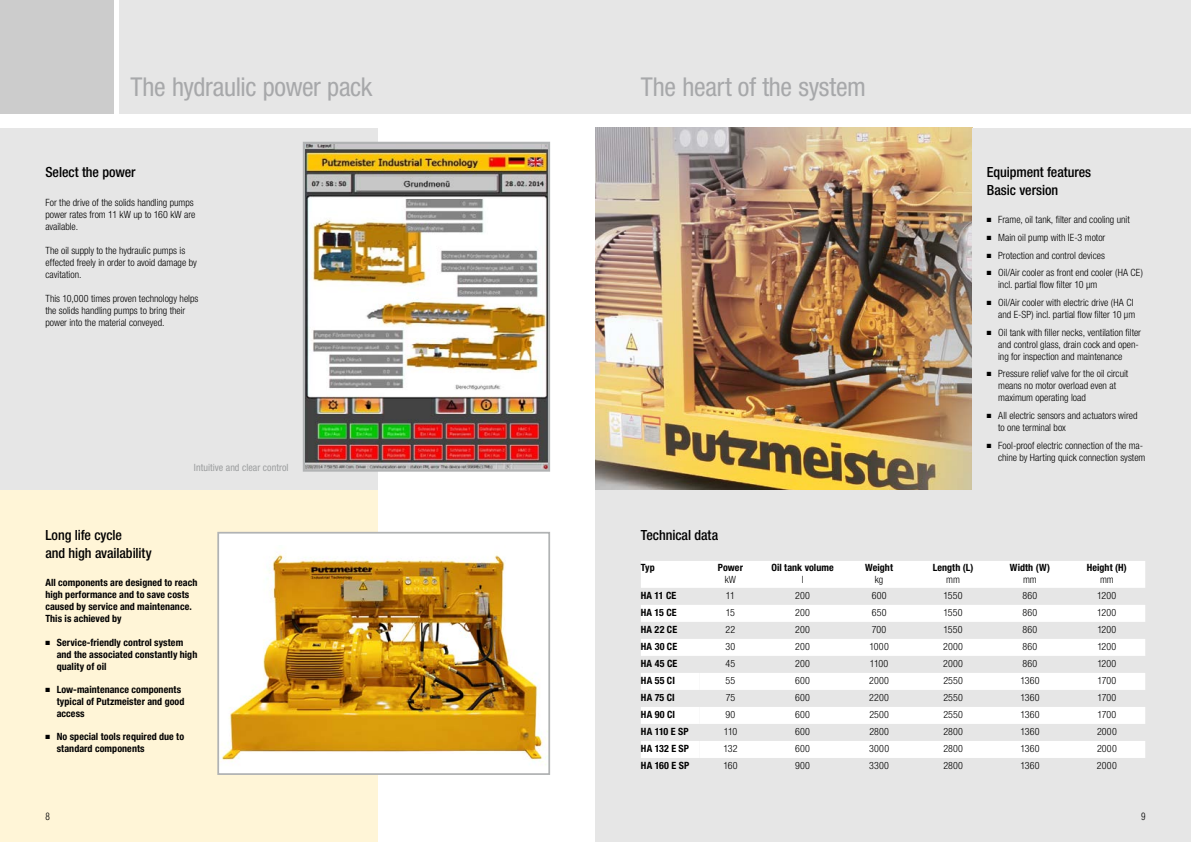
<style>
.page{position:relative;width:1191px;height:842px;background:#fff}
.page>*{position:absolute;margin:0;border:0;box-sizing:border-box;transform-origin:0 0}
.t1{font:condensed 26px "Helvetica Neue LT Pro";letter-spacing:-.015em;color:#a7a8aa}
.t2{font:500 condensed 14px/17.5px "Helvetica Neue LT Pro";letter-spacing:-.005em;color:#000}
.t3{font:300 condensed 10px/12px "Helvetica Neue LT Pro";color:#000}
.t4{font:700 condensed 10px/12px "Helvetica Neue LT Pro";letter-spacing:.005em;color:#000}
.t5{font:condensed 10px "Helvetica Neue LT Pro";letter-spacing:.005em;color:#9c9e9f}
.t6{font:300 condensed 10px "Helvetica LT Std";color:#000}
</style>
<div class="page">
<div style="left:0;top:128px;width:377px;height:362px;background:#e6e6e6"></div>
<div style="left:0;top:490px;width:377px;height:352px;background:#fff5d7"></div>
<div style="left:218px;top:533px;width:331px;height:241px;background:#fff"></div>
<img style="left:220px;top:553px;width:327px;height:212px">
<div style="left:217px;top:532px;width:333px;height:243px;border:2px solid #b1b3b4"></div>
<img style="left:595px;top:128px;width:377px;height:362px">
<div style="left:972px;top:128px;width:219px;height:362px;background:#e6e6e6"></div>
<div style="left:119px;top:0;width:1072px;height:113px;background:#e6e6e6"></div>
<div style="left:0;top:0;width:113px;height:113px;background:#ccc"></div>
<div style="left:595px;top:490px;width:596px;height:352px;background:#e6e6e6"></div>
<svg style="left:641px;top:561px;width:504px;height:197px;fill:#fff"></svg>
<svg style="left:641px;top:673px;width:58px;height:85px"></svg>
<img style="left:306px;top:145px;width:241px;height:324px">
<div style="left:303px;top:142px;width:247px;height:330px;border:2px solid #b1b3b4"></div>
<h1 class="t1" style="left:130px;top:72px;width:243px">The hydraulic power pack</h1>
<h2 class="t2" style="left:45px;top:163px;width:92px">Select the power</h2>
<p class="t3" style="left:45px;top:196px;width:152px">For the drive of the solids handling pumps power rates from 11 kW up to 160 kW are available.</p>
<p class="t3" style="left:45px;top:244px;width:153px">The oil supply to the hydraulic pumps is effected freely in order to avoid damage by cavitation.</p>
<p class="t3" style="left:45px;top:292px;width:154px">This 10,000 times proven technology helps the solids handling pumps to bring their power into the material conveyed.</p>
<p class="t5" style="left:194px;top:462px;width:96px">Intuitive and clear control</p>
<h2 class="t2" style="left:45px;top:526px;width:108px">Long life cycle<br>and high availability</h2>
<p class="t4" style="left:45px;top:576px;width:154px">All components are designed to reach high performance and to save costs caused by service and maintenance.<br>This is achieved by</p>
<p class="t4" style="left:57px;top:636px;width:142px;text-indent:-11px">■ Service-friendly control system and the associated constantly high quality of oil</p>
<p class="t4" style="left:57px;top:683px;width:129px;text-indent:-11px">■ Low-maintenance components typical of Putzmeister and good access</p>
<p class="t4" style="left:57px;top:731px;width:129px;text-indent:-11px">■ No special tools required due to standard components</p>
<h1 class="t1" style="left:641px;top:72px;width:226px">The heart of the system</h1>
<h2 class="t2" style="left:641px;top:526px;width:79px">Technical data</h2>
<p class="t4" style="left:641px;top:561px;width:15px">Typ</p>
<p class="t4" style="left:718px;top:561px;width:27px">Power</p>
<p class="t3" style="left:724px;top:573px;width:13px">kW</p>
<p class="t4" style="left:771px;top:561px;width:64px">Oil tank volume</p>
<p class="t3" style="left:801px;top:573px;width:3px">l</p>
<p class="t4" style="left:865px;top:561px;width:29px">Weight</p>
<p class="t3" style="left:875px;top:573px;width:10px">kg</p>
<h2 class="t2" style="left:986px;top:163px;width:106px">Equipment features<br>Basic version</h2>
<p class="t3" style="left:986px;top:214px;width:145px">■ Frame, oil tank, filter and cooling unit</p>
<p class="t3" style="left:986px;top:231px;width:120px">■ Main oil pump with IE-3 motor</p>
<p class="t3" style="left:986px;top:249px;width:120px">■ Protection and control devices</p>
<p class="t3" style="left:998px;top:267px;width:146px;text-indent:-11px">■ Oil/Air cooler as front end cooler (HA CE) incl. partial flow filter 10 μm</p>
<p class="t3" style="left:986px;top:296px;width:150px;text-align:right">■ Oil/Air cooler with electric drive (HA CI and E-SP) incl. partial flow filter 10 μm</p>
<p class="t3" style="left:998px;top:326px;width:144px;text-indent:-11px">■ Oil tank with filler necks, ventilation filter and control glass, drain cock and open&shy;ing for inspection and maintenance</p>
<p class="t3" style="left:998px;top:368px;width:132px;text-indent:-11px">■ Pressure relief valve for the oil circuit means no motor overload even at maximum operating load</p>
<p class="t3" style="left:998px;top:409px;width:141px;text-indent:-11px">■ All electric sensors and actuators wired to one terminal box</p>
<p class="t3" style="left:986px;top:439px;width:160px;text-align:right">■ Fool-proof electric connection of the ma&shy;chine by Harting quick connection system</p>
<p class="t4" style="left:932px;top:561px;width:42px">Length (L)</p>
<p class="t3" style="left:946px;top:573px;width:15px">mm</p>
<p class="t4" style="left:1010px;top:561px;width:42px">Width (W)</p>
<p class="t3" style="left:1023px;top:573px;width:15px">mm</p>
<p class="t4" style="left:1086px;top:561px;width:42px">Height (H)</p>
<p class="t3" style="left:1100px;top:573px;width:15px">mm</p>
<p class="t4" style="left:641px;top:589px;width:37px">HA 11 CE</p>
<p class="t3" style="left:726px;top:589px;width:10px">11</p>
<p class="t3" style="left:795px;top:589px;width:16px">200</p>
<p class="t3" style="left:871px;top:589px;width:16px">600</p>
<p class="t3" style="left:943px;top:589px;width:21px">1550</p>
<p class="t3" style="left:1022px;top:589px;width:16px">860</p>
<p class="t3" style="left:1097px;top:589px;width:21px">1200</p>
<p class="t4" style="left:641px;top:606px;width:37px">HA 15 CE</p>
<p class="t3" style="left:726px;top:606px;width:11px">15</p>
<p class="t3" style="left:795px;top:606px;width:16px">200</p>
<p class="t3" style="left:871px;top:606px;width:16px">650</p>
<p class="t3" style="left:943px;top:606px;width:21px">1550</p>
<p class="t3" style="left:1022px;top:606px;width:16px">860</p>
<p class="t3" style="left:1097px;top:606px;width:21px">1200</p>
<p class="t4" style="left:641px;top:623px;width:38px">HA 22 CE</p>
<p class="t3" style="left:725px;top:623px;width:11px">22</p>
<p class="t3" style="left:795px;top:623px;width:16px">200</p>
<p class="t3" style="left:872px;top:623px;width:16px">700</p>
<p class="t3" style="left:943px;top:623px;width:21px">1550</p>
<p class="t3" style="left:1022px;top:623px;width:16px">860</p>
<p class="t3" style="left:1097px;top:623px;width:21px">1200</p>
<p class="t4" style="left:641px;top:640px;width:38px">HA 30 CE</p>
<p class="t3" style="left:725px;top:640px;width:11px">30</p>
<p class="t3" style="left:795px;top:640px;width:16px">200</p>
<p class="t3" style="left:869px;top:640px;width:21px">1000</p>
<p class="t3" style="left:943px;top:640px;width:21px">2000</p>
<p class="t3" style="left:1022px;top:640px;width:16px">860</p>
<p class="t3" style="left:1097px;top:640px;width:21px">1200</p>
<p class="t4" style="left:641px;top:657px;width:38px">HA 45 CE</p>
<p class="t3" style="left:725px;top:657px;width:11px">45</p>
<p class="t3" style="left:795px;top:657px;width:16px">200</p>
<p class="t3" style="left:870px;top:657px;width:20px">1100</p>
<p class="t3" style="left:943px;top:657px;width:21px">2000</p>
<p class="t3" style="left:1022px;top:657px;width:16px">860</p>
<p class="t3" style="left:1097px;top:657px;width:21px">1200</p>
<p class="t4" style="left:641px;top:674px;width:36px">HA 55 CI</p>
<p class="t3" style="left:725px;top:674px;width:11px">55</p>
<p class="t3" style="left:795px;top:674px;width:16px">600</p>
<p class="t3" style="left:869px;top:674px;width:21px">2000</p>
<p class="t3" style="left:943px;top:674px;width:21px">2550</p>
<p class="t3" style="left:1020px;top:674px;width:21px">1360</p>
<p class="t3" style="left:1097px;top:674px;width:20px">1700</p>
<p class="t4" style="left:641px;top:691px;width:35px">HA 75 CI</p>
<p class="t3" style="left:725px;top:691px;width:11px">75</p>
<p class="t3" style="left:795px;top:691px;width:16px">600</p>
<p class="t3" style="left:869px;top:691px;width:21px">2200</p>
<p class="t3" style="left:943px;top:691px;width:21px">2550</p>
<p class="t3" style="left:1020px;top:691px;width:21px">1360</p>
<p class="t3" style="left:1097px;top:691px;width:20px">1700</p>
<p class="t4" style="left:641px;top:708px;width:36px">HA 90 CI</p>
<p class="t3" style="left:725px;top:708px;width:11px">90</p>
<p class="t3" style="left:795px;top:708px;width:16px">600</p>
<p class="t3" style="left:869px;top:708px;width:21px">2500</p>
<p class="t3" style="left:943px;top:708px;width:21px">2550</p>
<p class="t3" style="left:1020px;top:708px;width:21px">1360</p>
<p class="t3" style="left:1097px;top:708px;width:20px">1700</p>
<p class="t4" style="left:641px;top:725px;width:49px">HA 110 E SP</p>
<p class="t3" style="left:724px;top:725px;width:15px">110</p>
<p class="t3" style="left:795px;top:725px;width:16px">600</p>
<p class="t3" style="left:869px;top:725px;width:21px">2800</p>
<p class="t3" style="left:943px;top:725px;width:21px">2800</p>
<p class="t3" style="left:1020px;top:725px;width:21px">1360</p>
<p class="t3" style="left:1097px;top:725px;width:21px">2000</p>
<p class="t4" style="left:641px;top:742px;width:50px">HA 132 E SP</p>
<p class="t3" style="left:723px;top:742px;width:15px">132</p>
<p class="t3" style="left:795px;top:742px;width:16px">600</p>
<p class="t3" style="left:869px;top:742px;width:21px">3000</p>
<p class="t3" style="left:943px;top:742px;width:21px">2800</p>
<p class="t3" style="left:1020px;top:742px;width:21px">1360</p>
<p class="t3" style="left:1097px;top:742px;width:21px">2000</p>
<p class="t4" style="left:641px;top:759px;width:50px">HA 160 E SP</p>
<p class="t3" style="left:723px;top:759px;width:16px">160</p>
<p class="t3" style="left:795px;top:759px;width:16px">900</p>
<p class="t3" style="left:869px;top:759px;width:21px">3300</p>
<p class="t3" style="left:943px;top:759px;width:21px">2800</p>
<p class="t3" style="left:1020px;top:759px;width:21px">1360</p>
<p class="t3" style="left:1097px;top:759px;width:21px">2000</p>
<p class="t6" style="left:45px;top:810px;width:6px">8</p>
<p class="t6" style="left:1141px;top:810px;width:6px">9</p>
</div>
